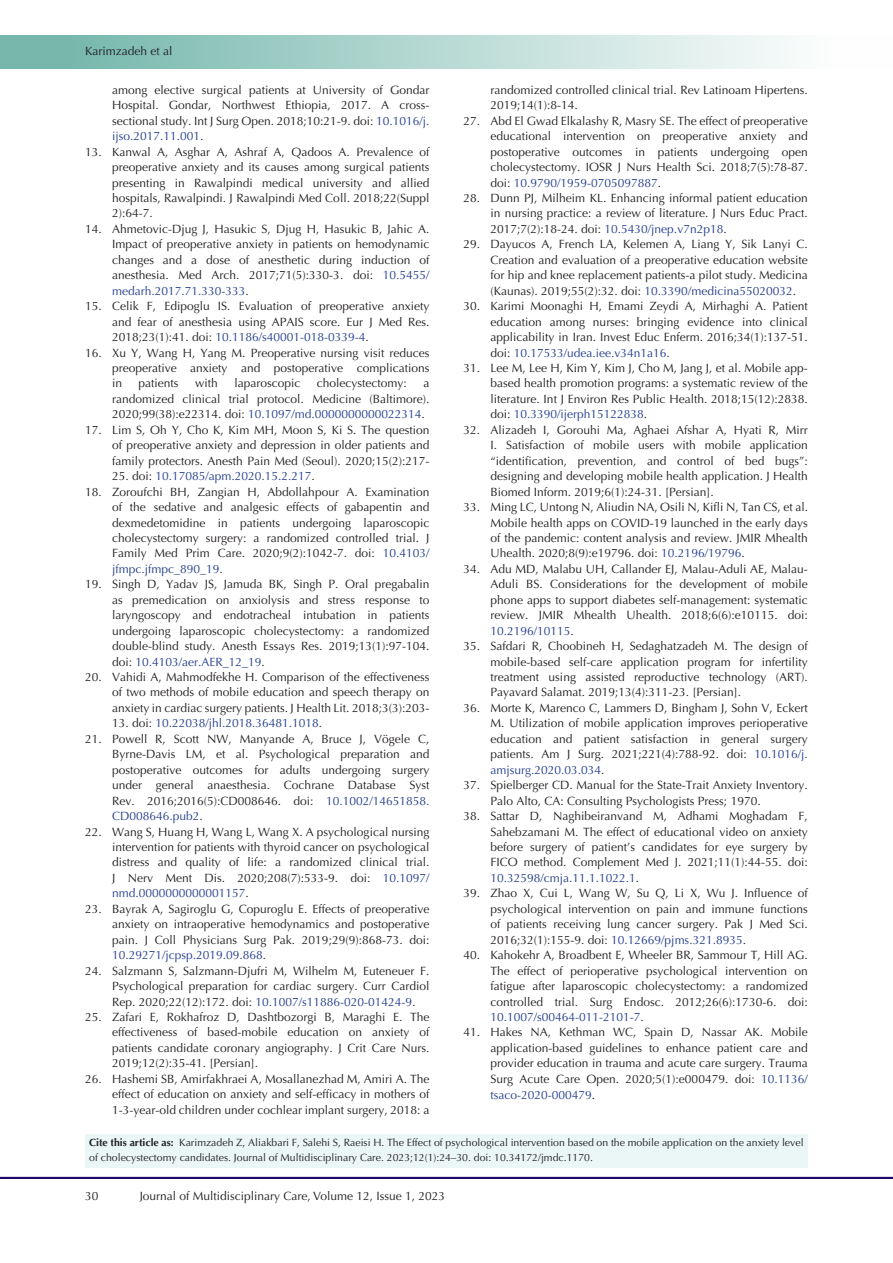
<style>
.page{position:relative;width:893px;height:1263px;background:#fff}
.page>*{position:absolute;margin:0;border:0;box-sizing:border-box;transform-origin:0 0}
.t1{font:12px/15.5px "Optima LT Std";color:#231f20;text-align:justify}
.t2{font:12px "Optima LT Std";color:#253f8e}
.t3{font:10.5px/15px "Optima LT Std";color:#231f20}
.s1{color:#253f8e}
.s2{font-weight:700}
.s3{color:#231f20}
</style>
<div class="page">
<hr style="left:0;top:1177px;width:893px;height:1px;background:#190066">
<div style="left:0;top:35px;width:893px;height:33px;background:linear-gradient(to right,#6db3a6,#fff)"></div>
<div style="left:85px;top:1134px;width:723px;height:34px;background:#ebf6f6"></div>
<p class="t1" style="left:85px;top:44px;width:89px">Karimzadeh et al</p>
<p class="t1" style="left:112px;top:82px;width:319px">among elective surgical patients at University of Gondar Hospital. Gondar, Northwest Ethiopia, 2017. A cross&shy;sectional study. Int J Surg Open. 2018;10:21-9. doi: <span class="s1">10.1016/j. ijso.2017.11.001</span>.</p>
<p class="t1" style="left:112px;top:144px;width:319px;text-indent:-27px">13. Kanwal A, Asghar A, Ashraf A, Qadoos A. Prevalence of preoperative anxiety and its causes among surgical patients presenting in Rawalpindi medical university and allied hospitals, Rawalpindi. J Rawalpindi Med Coll. 2018;22(Suppl 2):64-7.</p>
<p class="t1" style="left:112px;top:221px;width:319px;text-indent:-27px">14. Ahmetovic-Djug J, Hasukic S, Djug H, Hasukic B, Jahic A.<br>Impact of preoperative anxiety in patients on hemodynamic changes and a dose of anesthetic during induction of anesthesia. Med Arch. 2017;71(5):330-3. doi: <span class="s1">10.5455/ medarh.2017.71.330-333</span>.</p>
<p class="t1" style="left:112px;top:299px;width:319px;text-indent:-27px">15. Celik F, Edipoglu IS. Evaluation of preoperative anxiety and fear of anesthesia using APAIS score. Eur J Med Res.<br>2018;23(1):41. doi: <span class="s1">10.1186/s40001-018-0339-4</span>.</p>
<p class="t1" style="left:112px;top:345px;width:319px;text-indent:-27px">16. Xu Y, Wang H, Yang M. Preoperative nursing visit reduces preoperative anxiety and postoperative complications in</p>
<p class="t1" style="left:490px;top:82px;width:319px">randomized controlled clinical trial. Rev Latinoam Hipertens.<br>2019;14(1):8-14.</p>
<p class="t1" style="left:490px;top:113px;width:319px;text-indent:-27px">27. Abd El Gwad Elkalashy R, Masry SE. The effect of preoperative educational intervention on preoperative anxiety and postoperative outcomes in patients undergoing open cholecystectomy. IOSR J Nurs Health Sci. 2018;7(5):78-87. doi: <span class="s1">10.9790/1959-0705097887</span>.</p>
<p class="t1" style="left:490px;top:190px;width:319px;text-indent:-27px">28. Dunn PJ, Milheim KL. Enhancing informal patient education in nursing practice: a review of literature. J Nurs Educ Pract.<br>2017;7(2):18-24. doi: <span class="s1">10.5430/jnep.v7n2p18</span>.</p>
<p class="t1" style="left:490px;top:237px;width:319px;text-indent:-27px">29. Dayucos A, French LA, Kelemen A, Liang Y, Sik Lanyi C.<br>Creation and evaluation of a preoperative education website for hip and knee replacement patients-a pilot study. Medicina (Kaunas). 2019;55(2):32. doi: <span class="s1">10.3390/medicina55020032</span>.</p>
<p class="t1" style="left:490px;top:299px;width:319px;text-indent:-27px">30. Karimi Moonaghi H, Emami Zeydi A, Mirhaghi A. Patient education among nurses: bringing evidence into clinical applicability in Iran. Invest Educ Enferm. 2016;34(1):137-51. doi: <span class="s1">10.17533/udea.iee.v34n1a16</span>.</p>
<p class="t1" style="left:490px;top:360px;width:319px;text-indent:-27px">31. Lee M, Lee H, Kim Y, Kim J, Cho M, Jang J, et al. Mobile app&shy;based health promotion programs: a systematic review of the literature. Int J Environ Res Public Health. 2018;15(12):2838. doi: <span class="s1">10.3390/ijerph15122838</span>.</p>
<p class="t1" style="left:490px;top:422px;width:319px;text-indent:-27px">32. Alizadeh I, Gorouhi Ma, Aghaei Afshar A, Hyati R, Mirr I. Satisfaction of mobile users with mobile application “identification, prevention, and control of bed bugs”: designing and developing mobile health application. J Health Biomed Inform. 2019;6(1):24-31. [Persian].</p>
<p class="t1" style="left:490px;top:499px;width:319px;text-indent:-27px">33. Ming LC, Untong N, Aliudin NA, Osili N, Kifli N, Tan CS, et al.<br>Mobile health apps on COVID-19 launched in the early days of the pandemic: content analysis and review. JMIR Mhealth Uhealth. 2020;8(9):e19796. doi: <span class="s1">10.2196/19796</span>.</p>
<p class="t1" style="left:490px;top:561px;width:319px;text-indent:-27px">34. Adu MD, Malabu UH, Callander EJ, Malau-Aduli AE, Malau-Aduli BS. Considerations for the development of mobile phone apps to support diabetes self-management: systematic review. JMIR Mhealth Uhealth. 2018;6(6):e10115. doi:<br><span class="s1">10.2196/10115</span>.</p>
<p class="t1" style="left:490px;top:638px;width:319px;text-indent:-27px">35. Safdari R, Choobineh H, Sedaghatzadeh M. The design of mobile-based self-care application program for infertility treatment using assisted reproductive technology (ART).<br>Payavard Salamat. 2019;13(4):311-23. [Persian].</p>
<p class="t1" style="left:490px;top:700px;width:319px;text-indent:-27px">36. Morte K, Marenco C, Lammers D, Bingham J, Sohn V, Eckert M. Utilization of mobile application improves perioperative education and patient satisfaction in general surgery patients. Am J Surg. 2021;221(4):788-92. doi: <span class="s1">10.1016/j. amjsurg.2020.03.034</span>.</p>
<p class="t1" style="left:490px;top:777px;width:319px;text-indent:-27px">37. Spielberger CD. Manual for the State-Trait Anxiety Inventory.<br>Palo Alto, CA: Consulting Psychologists Press; 1970.</p>
<p class="t1" style="left:490px;top:808px;width:319px;text-indent:-27px">38. Sattar D, Naghibeiranvand M, Adhami Moghadam F, Sahebzamani M. The effect of educational video on anxiety before surgery of patient’s candidates for eye surgery by FICO method. Complement Med J. 2021;11(1):44-55. doi:<br><span class="s1">10.32598/cmja.11.1.1022.1</span>.</p>
<p class="t1" style="left:490px;top:886px;width:319px;text-indent:-27px">39. Zhao X, Cui L, Wang W, Su Q, Li X, Wu J. Influence of psychological intervention on pain and immune functions of patients receiving lung cancer surgery. Pak J Med Sci.<br>2016;32(1):155-9. doi: <span class="s1">10.12669/pjms.321.8935</span>.</p>
<p class="t1" style="left:490px;top:947px;width:319px;text-indent:-27px">40. Kahokehr A, Broadbent E, Wheeler BR, Sammour T, Hill AG.<br>The effect of perioperative psychological intervention on fatigue after laparoscopic cholecystectomy: a randomized controlled trial. Surg Endosc. 2012;26(6):1730-6. doi:<br><span class="s1">10.1007/s00464-011-2101-7</span>.</p>
<p class="t1" style="left:490px;top:1025px;width:319px;text-indent:-27px">41. Hakes NA, Kethman WC, Spain D, Nassar AK. Mobile application-based guidelines to enhance patient care and provider education in trauma and acute care surgery. Trauma Surg Acute Care Open. 2020;5(1):e000479. doi: <span class="s1">10.1136/ tsaco-2020-000479</span>.</p>
<p class="t3" style="left:89px;top:1135px;width:716px"><span class="s2">Cite this article as:</span> Karimzadeh Z, Aliakbari F, Salehi S, Raeisi H. The Effect of psychological intervention based on the mobile application on the anxiety level of cholecystectomy candidates. Journal of Multidisciplinary Care. 2023;12(1):24–30. doi: 10.34172/jmdc.1170.</p>
<p class="t1" style="left:139px;top:376px;width:42px">patients</p>
<p class="t1" style="left:195px;top:376px;width:24px">with</p>
<p class="t1" style="left:234px;top:376px;width:68px">laparoscopic</p>
<p class="t1" style="left:317px;top:376px;width:92px">cholecystectomy:</p>
<p class="t1" style="left:112px;top:376px;width:319px;text-indent:311px">a randomized clinical trial protocol. Medicine (Baltimore).<br>2020;99(38):e22314. doi: <span class="s1">10.1097/md.0000000000022314</span>.</p>
<p class="t1" style="left:112px;top:422px;width:319px;text-indent:-27px">17. Lim S, Oh Y, Cho K, Kim MH, Moon S, Ki S. The question of preoperative anxiety and depression in older patients and family protectors. Anesth Pain Med (Seoul). 2020;15(2):217-</p>
<p class="t2" style="left:112px;top:469px;width:204px"><span class="s3">25. doi:</span> 10.17085/apm.2020.15.2.217<span class="s3">.</span></p>
<p class="t1" style="left:112px;top:484px;width:319px;text-indent:-27px">18. Zoroufchi BH, Zangian H, Abdollahpour A. Examination of the sedative and analgesic effects of gabapentin and dexmedetomidine in patients undergoing laparoscopic cholecystectomy surgery: a randomized controlled trial. J Family Med Prim Care. 2020;9(2):1042-7. doi: <span class="s1">10.4103/ jfmpc.jfmpc_890_19</span>.</p>
<p class="t1" style="left:112px;top:577px;width:319px;text-indent:-27px">19. Singh D, Yadav JS, Jamuda BK, Singh P. Oral pregabalin as premedication on anxiolysis and stress response to laryngoscopy and endotracheal intubation in patients undergoing laparoscopic cholecystectomy: a randomized double-blind study. Anesth Essays Res. 2019;13(1):97-104. doi: <span class="s1">10.4103/aer.AER_12_19</span>.</p>
<p class="t1" style="left:112px;top:669px;width:319px;text-indent:-27px">20. Vahidi A, Mahmodfekhe H. Comparison of the effectiveness of two methods of mobile education and speech therapy on anxiety in cardiac surgery patients. J Health Lit. 2018;3(3):203-</p>
<p class="t2" style="left:112px;top:716px;width:212px"><span class="s3">13. doi:</span> 10.22038/jhl.2018.36481.1018<span class="s3">.</span></p>
<p class="t1" style="left:112px;top:731px;width:319px;text-indent:-27px">21. Powell R, Scott NW, Manyande A, Bruce J, Vögele C, Byrne-Davis LM, et al. Psychological preparation and postoperative outcomes for adults undergoing surgery under general anaesthesia. Cochrane Database Syst Rev. 2016;2016(5):CD008646. doi: <span class="s1">10.1002/14651858.<br>CD008646.pub2</span>.</p>
<p class="t1" style="left:112px;top:824px;width:319px;text-indent:-27px">22. Wang S, Huang H, Wang L, Wang X. A psychological nursing intervention for patients with thyroid cancer on psychological distress and quality of life: a randomized clinical trial.<br>J Nerv Ment Dis. 2020;208(7):533-9. doi: <span class="s1">10.1097/ nmd.0000000000001157</span>.</p>
<p class="t1" style="left:112px;top:901px;width:319px;text-indent:-27px">23. Bayrak A, Sagiroglu G, Copuroglu E. Effects of preoperative anxiety on intraoperative hemodynamics and postoperative pain. J Coll Physicians Surg Pak. 2019;29(9):868-73. doi:<br><span class="s1">10.29271/jcpsp.2019.09.868</span>.</p>
<p class="t1" style="left:112px;top:963px;width:319px;text-indent:-27px">24. Salzmann S, Salzmann-Djufri M, Wilhelm M, Euteneuer F.<br>Psychological preparation for cardiac surgery. Curr Cardiol Rep. 2020;22(12):172. doi: <span class="s1">10.1007/s11886-020-01424-9</span>.</p>
<p class="t1" style="left:112px;top:1009px;width:319px;text-indent:-27px">25. Zafari E, Rokhafroz D, Dashtbozorgi B, Maraghi E. The effectiveness of based-mobile education on anxiety of patients candidate coronary angiography. J Crit Care Nurs.<br>2019;12(2):35-41. [Persian].</p>
<p class="t1" style="left:112px;top:1071px;width:319px;text-indent:-27px">26. Hashemi SB, Amirfakhraei A, Mosallanezhad M, Amiri A. The effect of education on anxiety and self-efficacy in mothers of 1-3-year-old children under cochlear implant surgery, 2018: a</p>
<p class="t1" style="left:85px;top:1188px;width:15px">30</p>
<p class="t1" style="left:140px;top:1188px;width:307px">Journal of Multidisciplinary Care, Volume 12, Issue 1, 2023</p>
</div>
